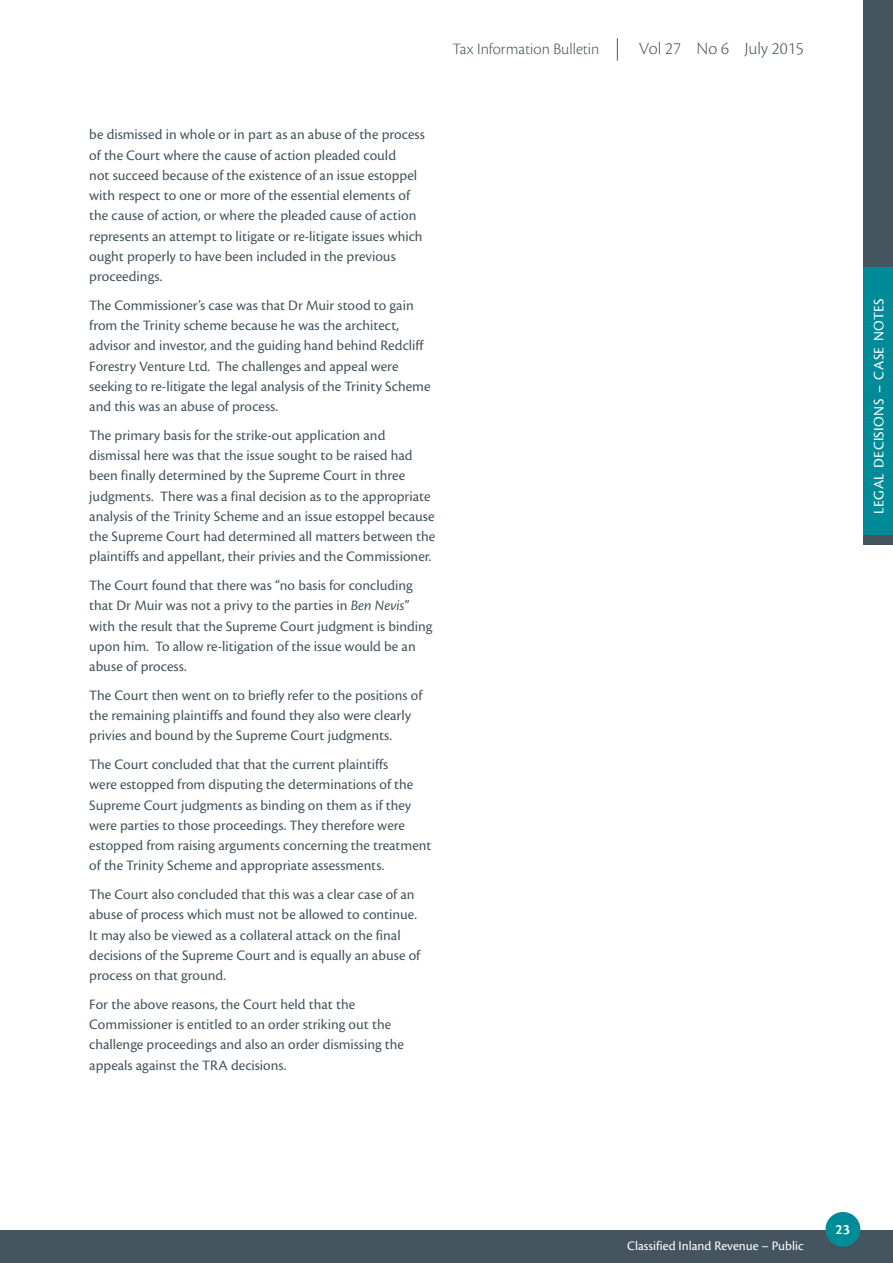
<style>
.page{position:relative;width:893px;height:1263px;background:#fff}
.page>*{position:absolute;margin:0;border:0;box-sizing:border-box;transform-origin:0 0}
.t1{font:300 18px "Cronos Pro";color:#45555f}
.t2{font:300 16.5px "Cronos Pro";letter-spacing:-.005em;color:#45555f}
.t3{font:15px/20.2px "Cronos Pro";color:#45555f}
.t4{font:15px "Cronos Pro";letter-spacing:.025em;color:#fff}
.t5{font:600 15px "Cronos Pro";color:#fff}
.t6{font:13.5px "Cronos Pro";color:#fff}
.s1{font-style:italic}
</style>
<div class="page">
<div style="left:0;top:1230px;width:893px;height:33px;background:#45555f"></div>
<div style="left:825px;top:1212px;width:35px;height:35px;background:#008b98;border-radius:50%"></div>
<svg style="left:617px;top:38px;width:1px;height:23px"></svg>
<div style="left:863px;top:0;width:30px;height:544px;background:#45555f"></div>
<div style="left:863px;top:268px;width:30px;height:267px;background:#008b98"></div>
<p class="t2" style="left:453px;top:39px;width:148px">Tax Information Bulletin</p>
<p class="t1" style="left:639px;top:38px;width:166px">Vol 27 No 6 July 2015</p>
<p class="t3" style="left:89px;top:125px;width:337px">be dismissed in whole or in part as an abuse of the process of the Court where the cause of action pleaded could<br>not succeed because of the existence of an issue estoppel with respect to one or more of the essential elements of the cause of action, or where the pleaded cause of action represents an attempt to litigate or re-litigate issues which ought properly to have been included in the previous proceedings.</p>
<p class="t3" style="left:89px;top:295px;width:343px">The Commissioner’s case was that Dr Muir stood to gain from the Trinity scheme because he was the architect, advisor and investor, and the guiding hand behind Redcliff Forestry Venture Ltd. The challenges and appeal were seeking to re-litigate the legal analysis of the Trinity Scheme and this was an abuse of process.</p>
<p class="t3" style="left:89px;top:425px;width:348px">The primary basis for the strike-out application and dismissal here was that the issue sought to be raised had been finally determined by the Supreme Court in three judgments. There was a final decision as to the appropriate analysis of the Trinity Scheme and an issue estoppel because the Supreme Court had determined all matters between the plaintiffs and appellant, their privies and the Commissioner.</p>
<p class="t3" style="left:89px;top:575px;width:345px">The Court found that there was “no basis for concluding that Dr Muir was not a privy to the parties in <span class="s1">Ben Nevis</span>” with the result that the Supreme Court judgment is binding upon him. To allow re-litigation of the issue would be an abuse of process.</p>
<p class="t3" style="left:89px;top:685px;width:334px">The Court then went on to briefly refer to the positions of the remaining plaintiffs and found they also were clearly privies and bound by the Supreme Court judgments.</p>
<p class="t3" style="left:89px;top:754px;width:344px">The Court concluded that that the current plaintiffs<br>were estopped from disputing the determinations of the Supreme Court judgments as binding on them as if they were parties to those proceedings. They therefore were estopped from raising arguments concerning the treatment of the Trinity Scheme and appropriate assessments.</p>
<p class="t3" style="left:89px;top:884px;width:332px">The Court also concluded that this was a clear case of an abuse of process which must not be allowed to continue.<br>It may also be viewed as a collateral attack on the final decisions of the Supreme Court and is equally an abuse of process on that ground.</p>
<p class="t3" style="left:89px;top:994px;width:316px">For the above reasons, the Court held that the Commissioner is entitled to an order striking out the challenge proceedings and also an order dismissing the appeals against the TRA decisions.</p>
<p class="t4" style="left:870px;top:513px;width:217px;rotate:-90deg">LEGAL DECISIONS – CASE NOTES</p>
<p class="t6" style="left:627px;top:1238px;width:178px">Classified Inland Revenue – Public</p>
<p class="t5" style="left:836px;top:1220px;width:16px">23</p>
</div>
